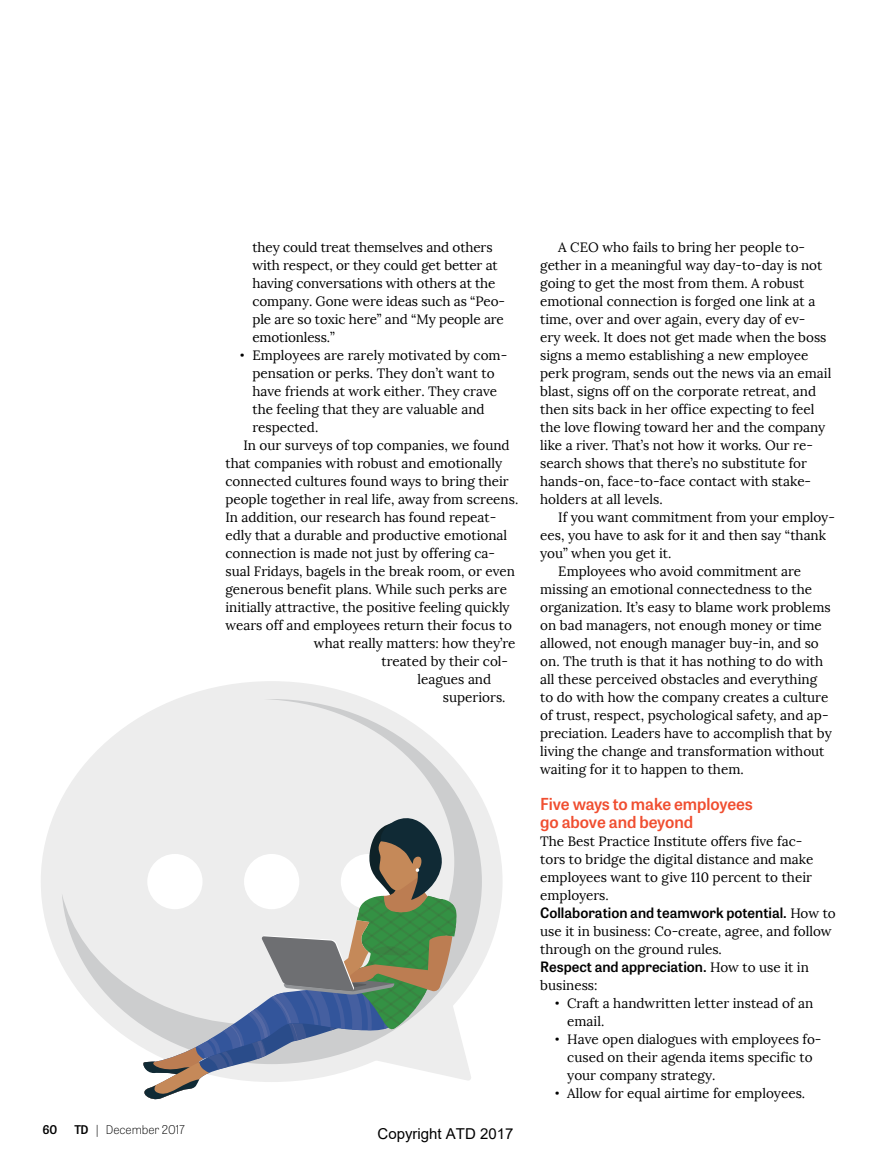
<style>
.page{position:relative;width:891px;height:1175px;background:#fff}
.page>*{position:absolute;margin:0;border:0;box-sizing:border-box;transform-origin:0 0}
.t1{font:600 16.5px/18px "Tablet Gothic";letter-spacing:-.005em;color:#f04e30}
.t2{font:15px "Arial";color:#000}
.t3{font:600 14.25px "Tablet Gothic";color:#000}
.t4{font:13.5px/18px "Lora";color:#000}
.t5{font:100 12px "Tablet Gothic";color:#000}
.t6{font:600 12px "Tablet Gothic";color:#000}
.s1{font-weight:600}
.s2{font-family:"Tablet Gothic";font-weight:600;font-size:14.25px}
.s3{font-family:"Lora";font-weight:400;font-size:13.5px}
</style>
<div class="page">
<div style="left:41px;top:681px;width:462px;height:401px;background:#ededed;border-radius:50%"></div>
<svg style="left:62px;top:699px;width:420px;height:341px"></svg>
<svg style="left:136px;top:808px;width:336px;height:291px"></svg>
<p class="t6" style="left:42px;top:1125px;width:16px">60</p>
<p class="t5" style="left:74px;top:1125px;width:112px"><span class="s1">TD</span> | December 2017</p>
<p class="t4" style="left:252px;top:240px;width:254px">they could treat themselves and others with respect, or they could get better at having conversations with others at the company. Gone were ideas such as “Peo&shy;ple are so toxic here” and “My people are emotionless.”</p>
<p class="t4" style="left:239px;top:348px;width:270px"><span class="s2">•</span> Employees are rarely motivated by com-</p>
<p class="t4" style="left:252px;top:366px;width:244px">pensation or perks. They don’t want to</p>
<p class="t4" style="left:252px;top:384px;width:246px">have friends at work either. They crave</p>
<p class="t4" style="left:252px;top:402px;width:234px">the feeling that they are valuable and</p>
<p class="t4" style="left:252px;top:420px;width:67px">respected.</p>
<p class="t4" style="left:243px;top:438px;width:268px">In our surveys of top companies, we found</p>
<p class="t4" style="left:225px;top:456px;width:278px">that companies with robust and emotionally</p>
<p class="t4" style="left:225px;top:474px;width:285px">connected cultures found ways to bring their</p>
<p class="t4" style="left:225px;top:492px;width:294px">people together in real life, away from screens.</p>
<p class="t4" style="left:225px;top:510px;width:272px">In addition, our research has found repeat-</p>
<p class="t4" style="left:225px;top:528px;width:283px">edly that a durable and productive emotional</p>
<p class="t4" style="left:225px;top:546px;width:271px">connection is made not just by offering ca-</p>
<p class="t4" style="left:225px;top:564px;width:291px">sual Fridays, bagels in the break room, or even</p>
<p class="t4" style="left:225px;top:582px;width:283px">generous benefit plans. While such perks are</p>
<p class="t4" style="left:225px;top:600px;width:286px">initially attractive, the positive feeling quickly</p>
<p class="t4" style="left:225px;top:618px;width:288px">wears off and employees return their focus to</p>
<p class="t4" style="left:314px;top:636px;width:203px">what really matters: how they’re</p>
<p class="t4" style="left:381px;top:654px;width:128px">treated by their col-</p>
<p class="t4" style="left:417px;top:672px;width:75px">leagues and</p>
<p class="t4" style="left:443px;top:690px;width:64px">superiors.</p>
<p class="t2" style="left:378px;top:1128px;width:137px">Copyright ATD 2017</p>
<p class="t4" style="left:540px;top:240px;width:293px;text-indent:18px">A CEO who fails to bring her people to&shy;gether in a meaningful way day-to-day is not going to get the most from them. A robust emotional connection is forged one link at a time, over and over again, every day of ev-<br>ery week. It does not get made when the boss signs a memo establishing a new employee perk program, sends out the news via an email blast, signs off on the corporate retreat, and then sits back in her office expecting to feel the love flowing toward her and the company like a river. That’s not how it works. Our re&shy;search shows that there’s no substitute for hands-on, face-to-face contact with stake&shy;holders at all levels.</p>
<p class="t4" style="left:558px;top:510px;width:278px">If you want commitment from your employ-</p>
<p class="t4" style="left:540px;top:528px;width:287px">ees, you have to ask for it and then say “thank</p>
<p class="t4" style="left:540px;top:545px;width:133px">you” when you get it.</p>
<p class="t4" style="left:558px;top:563px;width:244px">Employees who avoid commitment are</p>
<p class="t4" style="left:540px;top:581px;width:273px">missing an emotional connectedness to the</p>
<p class="t4" style="left:540px;top:599px;width:292px">organization. It’s easy to blame work problems</p>
<p class="t4" style="left:540px;top:617px;width:283px">on bad managers, not enough money or time</p>
<p class="t4" style="left:540px;top:635px;width:280px">allowed, not enough manager buy-in, and so</p>
<p class="t4" style="left:540px;top:653px;width:284px">on. The truth is that it has nothing to do with</p>
<p class="t4" style="left:540px;top:671px;width:278px">all these perceived obstacles and everything</p>
<p class="t4" style="left:540px;top:689px;width:290px">to do with how the company creates a culture</p>
<p class="t4" style="left:540px;top:707px;width:290px">of trust, respect, psychological safety, and ap-</p>
<p class="t4" style="left:540px;top:725px;width:293px">preciation. Leaders have to accomplish that by</p>
<p class="t4" style="left:540px;top:743px;width:286px">living the change and transformation without</p>
<p class="t4" style="left:540px;top:761px;width:205px">waiting for it to happen to them.</p>
<p class="t1" style="left:540px;top:796px;width:214px">Five ways to make employees go above and beyond</p>
<p class="t4" style="left:540px;top:834px;width:275px">The Best Practice Institute offers five fac&shy;tors to bridge the digital distance and make employees want to give 110 percent to their employers.</p>
<p class="t3" style="left:540px;top:907px;width:297px">Collaboration and teamwork potential. <span class="s3">How to</span></p>
<p class="t4" style="left:540px;top:924px;width:293px">use it in business: Co-create, agree, and follow through on the ground rules.</p>
<p class="t3" style="left:540px;top:961px;width:270px">Respect and appreciation. <span class="s3">How to use it in</span></p>
<p class="t4" style="left:540px;top:978px;width:59px">business:</p>
<p class="t4" style="left:567px;top:996px;width:248px;text-indent:-14px"><span class="s2">•</span> Craft a handwritten letter instead of an email.</p>
<p class="t4" style="left:567px;top:1032px;width:256px;text-indent:-14px"><span class="s2">•</span> Have open dialogues with employees fo&shy;cused on their agenda items specific to your company strategy.</p>
<p class="t4" style="left:554px;top:1086px;width:253px"><span class="s2">•</span> Allow for equal airtime for employees.</p>
</div>
